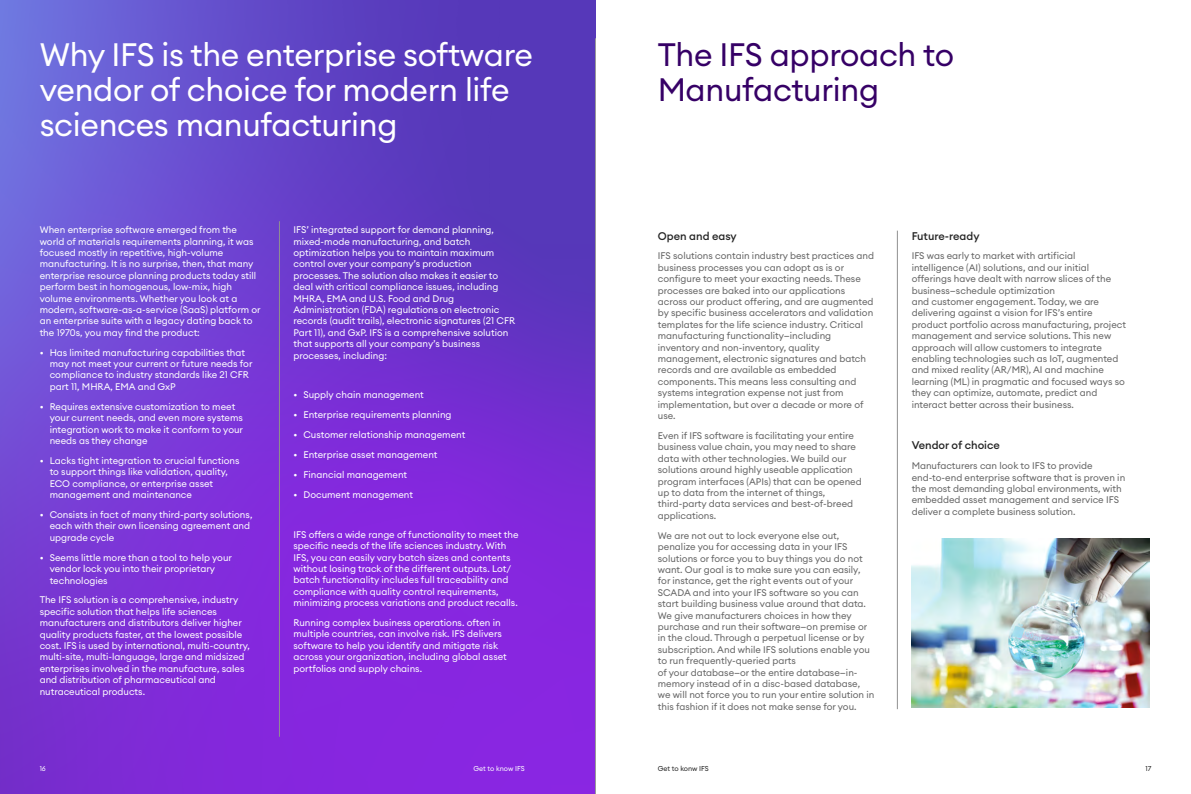
<style>
.page{position:relative;width:1191px;height:794px;background:#fff}
.page>*{position:absolute;margin:0;border:0;box-sizing:border-box;transform-origin:0 0}
.t1{font:32px/35.2px "Euclid Circular A";letter-spacing:-.01em;color:#fff}
.t2{font:32px/35.2px "Euclid Circular A";letter-spacing:-.01em;color:#360066}
.t3{font:500 11px "Euclid Circular A";color:#242424}
.t4{font:9.5px/11.4px "Euclid Circular A";color:#fff}
.t5{font:9.5px/11.4px "Euclid Circular A";color:#656565}
.t6{font:7px "Euclid Circular A";color:#fff}
.t7{font:7px "Euclid Circular A";color:#242424}
</style>
<div class="page">
<svg style="left:0;top:0;width:595px;height:794px;background:#7339d2"></svg>
<img style="left:911px;top:538px;width:238px;height:169px">
<hr style="left:595px;top:38px;width:1px;height:756px;background:#999">
<hr style="left:279px;top:221px;width:1px;height:515px;background:#919191">
<hr style="left:897px;top:231px;width:1px;height:478px;background:#919191">
<h1 class="t1" style="left:40px;top:36px;width:495px">Why IFS is the enterprise software vendor of choice for modern life sciences manufacturing</h1>
<p class="t4" style="left:40px;top:224px;width:222px">When enterprise software emerged from the world of materials requirements planning, it was focused mostly in repetitive, high-volume manufacturing. It is no surprise, then, that many enterprise resource planning products today still perform best in homogenous, low-mix, high volume environments. Whether you look at a modern, software-as-a-service (SaaS) platform or an enterprise suite with a legacy dating back to the 1970s, you may find the product:</p>
<p class="t4" style="left:50px;top:346px;width:204px;text-indent:-10px">• Has limited manufacturing capabilities that may not meet your current or future needs for compliance to industry standards like 21 CFR part 11, MHRA, EMA and GxP</p>
<p class="t4" style="left:50px;top:400px;width:195px;text-indent:-10px">• Requires extensive customization to meet your current needs, and even more systems integration work to make it conform to your needs as they change</p>
<p class="t4" style="left:50px;top:455px;width:191px;text-indent:-10px">• Lacks tight integration to crucial functions to support things like validation, quality, ECO compliance, or enterprise asset management and maintenance</p>
<p class="t4" style="left:50px;top:509px;width:204px;text-indent:-10px">• Consists in fact of many third-party solutions, each with their own licensing agreement and upgrade cycle</p>
<p class="t4" style="left:50px;top:551px;width:184px;text-indent:-10px">• Seems little more than a tool to help your vendor lock you into their proprietary technologies</p>
<p class="t4" style="left:40px;top:594px;width:212px">The IFS solution is a comprehensive, industry specific solution that helps life sciences manufacturers and distributors deliver higher quality products faster, at the lowest possible cost. IFS is used by international, multi-country, multi-site, multi-language, large and midsized enterprises involved in the manufacture, sales and distribution of pharmaceutical and nutraceutical products.</p>
<p class="t4" style="left:293px;top:224px;width:223px">IFS’ integrated support for demand planning, mixed-mode manufacturing, and batch optimization helps you to maintain maximum control over your company’s production processes. The solution also makes it easier to deal with critical compliance issues, including MHRA, EMA and U.S. Food and Drug Administration (FDA) regulations on electronic records (audit trails), electronic signatures (21 CFR Part 11), and GxP. IFS is a comprehensive solution that supports all your company’s business processes, including:</p>
<p class="t4" style="left:293px;top:389px;width:132px">• Supply chain management</p>
<p class="t4" style="left:293px;top:409px;width:160px">• Enterprise requirements planning</p>
<p class="t4" style="left:293px;top:429px;width:173px">• Customer relationship management</p>
<p class="t4" style="left:293px;top:449px;width:146px">• Enterprise asset management</p>
<p class="t4" style="left:293px;top:469px;width:115px">• Financial management</p>
<p class="t4" style="left:293px;top:489px;width:121px">• Document management</p>
<p class="t4" style="left:293px;top:528px;width:226px">IFS offers a wide range of functionality to meet the specific needs of the life sciences industry. With IFS, you can easily vary batch sizes and contents without losing track of the different outputs. Lot/ batch functionality includes full traceability and compliance with quality control requirements, minimizing process variations and product recalls.</p>
<p class="t4" style="left:293px;top:617px;width:215px">Running complex business operations. often in multiple countries, can involve risk. IFS delivers software to help you identify and mitigate risk across your organization, including global asset portfolios and supply chains.</p>
<h1 class="t2" style="left:658px;top:36px;width:298px">The IFS approach to<br>Manufacturing</h1>
<p class="t3" style="left:658px;top:228px;width:80px">Open and easy</p>
<p class="t5" style="left:658px;top:250px;width:218px">IFS solutions contain industry best practices and business processes you can adopt as is or configure to meet your exacting needs. These processes are baked into our applications across our product offering, and are augmented by specific business accelerators and validation templates for the life science industry. Critical manufacturing functionality—including inventory and non-inventory, quality management, electronic signatures and batch records and are available as embedded components. This means less consulting and systems integration expense not just from implementation, but over a decade or more of use.</p>
<p class="t5" style="left:658px;top:430px;width:205px">Even if IFS software is facilitating your entire business value chain, you may need to share data with other technologies. We build our solutions around highly useable application program interfaces (APIs) that can be opened up to data from the internet of things, third-party data services and best-of-breed applications.</p>
<p class="t5" style="left:658px;top:529px;width:218px">We are not out to lock everyone else out, penalize you for accessing data in your IFS solutions or force you to buy things you do not want. Our goal is to make sure you can easily, for instance, get the right events out of your SCADA and into your IFS software so you can start building business value around that data.<br>We give manufacturers choices in how they purchase and run their software—on premise or in the cloud. Through a perpetual license or by subscription. And while IFS solutions enable you to run frequently-queried parts<br>of your database—or the entire database—in&shy;memory instead of in a disc-based database, we will not force you to run your entire solution in this fashion if it does not make sense for you.</p>
<p class="t3" style="left:911px;top:228px;width:69px">Future-ready</p>
<p class="t5" style="left:911px;top:250px;width:216px">IFS was early to market with artificial intelligence (AI) solutions, and our initial offerings have dealt with narrow slices of the business—schedule optimization<br>and customer engagement. Today, we are delivering against a vision for IFS’s entire product portfolio across manufacturing, project management and service solutions. This new approach will allow customers to integrate enabling technologies such as IoT, augmented and mixed reality (AR/MR), AI and machine learning (ML) in pragmatic and focused ways so they can optimize, automate, predict and interact better across their business.</p>
<p class="t3" style="left:911px;top:438px;width:90px">Vendor of choice</p>
<p class="t5" style="left:911px;top:460px;width:215px">Manufacturers can look to IFS to provide end-to-end enterprise software that is proven in the most demanding global environments, with embedded asset management and service IFS deliver a complete business solution.</p>
<p class="t6" style="left:40px;top:764px;width:8px">16</p>
<p class="t6" style="left:473px;top:764px;width:53px">Get to know IFS</p>
<p class="t7" style="left:658px;top:764px;width:52px">Get to konw IFS</p>
<p class="t7" style="left:1145px;top:764px;width:7px">17</p>
</div>
